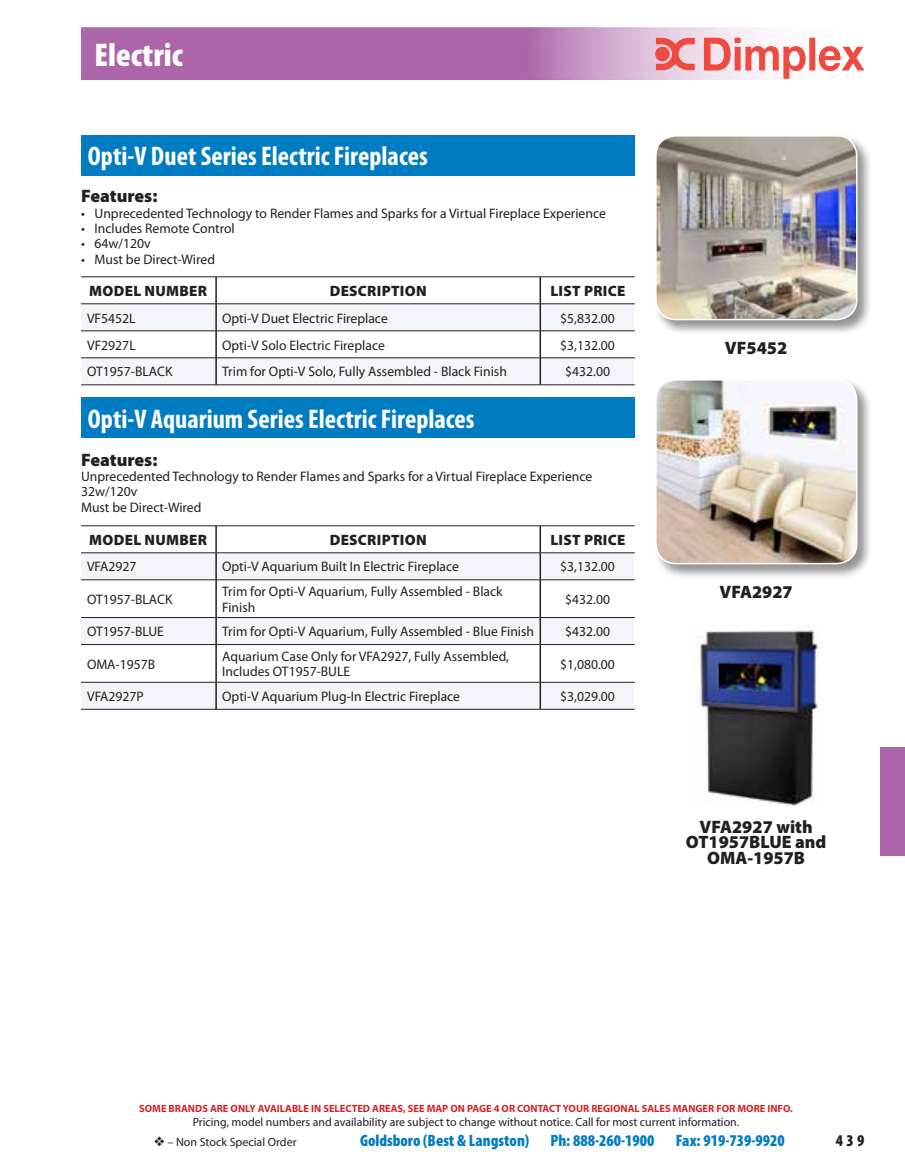
<style>
.page{position:relative;width:905px;height:1168px;background:#fff}
.page>*{position:absolute;margin:0;border:0;box-sizing:border-box;transform-origin:0 0}
.t1{font:900 condensed 33px "Myriad Pro";color:#fff}
.t2{font:700 condensed 27px "Myriad Pro";color:#fff}
.t3{font:900 18px/15.3px "Myriad Pro";color:#231f20;text-align:center}
.t4{font:900 condensed 16.5px "Myriad Pro";color:#007cc2}
.t5{font:900 condensed 16.5px "Myriad Pro";color:#231f20}
.t6{font:900 15px "Myriad Pro";letter-spacing:.02em;color:#231f20}
.t7{font:13.8px/15.3px "Myriad Pro";color:#231f20}
.t8{font:12px "Myriad Pro";color:#231f20}
.t9{font:700 10.5px "Myriad Pro";color:#d1232a}
</style>
<div class="page">
<div style="left:81px;top:135px;width:553px;height:41px;background:#007cc2"></div>
<div style="left:81px;top:304px;width:553px;height:80px;background:#f2f6fb"></div>
<svg style="left:81px;top:331px;width:553px;height:26px"></svg>
<hr style="left:81px;top:276px;width:135px;height:1px;background:#231f20">
<hr style="left:216px;top:276px;width:324px;height:1px;background:#231f20">
<hr style="left:540px;top:276px;width:94px;height:1px;background:#231f20">
<hr style="left:81px;top:303px;width:135px;height:1px;background:#231f20">
<hr style="left:216px;top:303px;width:324px;height:1px;background:#231f20">
<hr style="left:540px;top:303px;width:94px;height:1px;background:#231f20">
<hr style="left:81px;top:330px;width:135px;height:1px;background:#231f20">
<hr style="left:216px;top:330px;width:324px;height:1px;background:#231f20">
<hr style="left:540px;top:330px;width:94px;height:1px;background:#231f20">
<hr style="left:81px;top:357px;width:135px;height:1px;background:#231f20">
<hr style="left:216px;top:357px;width:324px;height:1px;background:#231f20">
<hr style="left:540px;top:357px;width:94px;height:1px;background:#231f20">
<hr style="left:81px;top:384px;width:135px;height:1px;background:#231f20">
<hr style="left:216px;top:384px;width:324px;height:1px;background:#231f20">
<hr style="left:540px;top:384px;width:94px;height:1px;background:#231f20">
<hr style="left:215px;top:277px;width:2px;height:27px;background:#231f20">
<hr style="left:539px;top:277px;width:2px;height:27px;background:#231f20">
<hr style="left:215px;top:304px;width:2px;height:27px;background:#231f20">
<hr style="left:539px;top:304px;width:2px;height:27px;background:#231f20">
<hr style="left:215px;top:331px;width:2px;height:27px;background:#231f20">
<hr style="left:539px;top:331px;width:2px;height:27px;background:#231f20">
<hr style="left:215px;top:358px;width:2px;height:27px;background:#231f20">
<hr style="left:539px;top:358px;width:2px;height:27px;background:#231f20">
<div style="left:81px;top:397px;width:553px;height:41px;background:#007cc2"></div>
<div style="left:81px;top:553px;width:553px;height:156px;background:#f2f6fb"></div>
<svg style="left:81px;top:580px;width:553px;height:102px"></svg>
<hr style="left:81px;top:525px;width:135px;height:1px;background:#231f20">
<hr style="left:216px;top:525px;width:324px;height:1px;background:#231f20">
<hr style="left:540px;top:525px;width:94px;height:1px;background:#231f20">
<hr style="left:81px;top:552px;width:135px;height:1px;background:#231f20">
<hr style="left:216px;top:552px;width:324px;height:1px;background:#231f20">
<hr style="left:540px;top:552px;width:94px;height:1px;background:#231f20">
<hr style="left:81px;top:579px;width:135px;height:1px;background:#231f20">
<hr style="left:216px;top:579px;width:324px;height:1px;background:#231f20">
<hr style="left:540px;top:579px;width:94px;height:1px;background:#231f20">
<hr style="left:81px;top:617px;width:135px;height:1px;background:#231f20">
<hr style="left:216px;top:617px;width:324px;height:1px;background:#231f20">
<hr style="left:540px;top:617px;width:94px;height:1px;background:#231f20">
<hr style="left:81px;top:644px;width:135px;height:1px;background:#231f20">
<hr style="left:216px;top:644px;width:324px;height:1px;background:#231f20">
<hr style="left:540px;top:644px;width:94px;height:1px;background:#231f20">
<hr style="left:81px;top:682px;width:135px;height:1px;background:#231f20">
<hr style="left:216px;top:682px;width:324px;height:1px;background:#231f20">
<hr style="left:540px;top:682px;width:94px;height:1px;background:#231f20">
<hr style="left:81px;top:709px;width:135px;height:1px;background:#231f20">
<hr style="left:216px;top:709px;width:324px;height:1px;background:#231f20">
<hr style="left:540px;top:709px;width:94px;height:1px;background:#231f20">
<hr style="left:215px;top:526px;width:2px;height:27px;background:#231f20">
<hr style="left:539px;top:526px;width:2px;height:27px;background:#231f20">
<hr style="left:215px;top:553px;width:2px;height:27px;background:#231f20">
<hr style="left:539px;top:553px;width:2px;height:27px;background:#231f20">
<hr style="left:215px;top:580px;width:2px;height:37px;background:#231f20">
<hr style="left:539px;top:580px;width:2px;height:37px;background:#231f20">
<hr style="left:215px;top:618px;width:2px;height:26px;background:#231f20">
<hr style="left:539px;top:618px;width:2px;height:26px;background:#231f20">
<hr style="left:215px;top:645px;width:2px;height:37px;background:#231f20">
<hr style="left:539px;top:645px;width:2px;height:37px;background:#231f20">
<hr style="left:215px;top:682px;width:2px;height:27px;background:#231f20">
<hr style="left:539px;top:682px;width:2px;height:27px;background:#231f20">
<div style="left:653px;top:134px;width:219px;height:201px;background:#231f20;opacity:.49"></div>
<img style="left:655px;top:136px;width:201px;height:184px">
<div style="left:655px;top:135px;width:202px;height:185px;border:2px solid #fff;border-radius:20px"></div>
<div style="left:653px;top:377px;width:219px;height:202px;background:#231f20;opacity:.49"></div>
<img style="left:655px;top:380px;width:201px;height:183px">
<div style="left:655px;top:379px;width:202px;height:185px;border:2px solid #fff;border-radius:20px"></div>
<img style="left:693px;top:626px;width:126px;height:179px">
<div style="left:655px;top:623px;width:202px;height:185px;border:2px solid #fff;border-radius:20px"></div>
<svg style="left:81px;top:27px;width:735px;height:53px;background:#b778b3"></svg>
<svg style="left:655px;top:38px;width:209px;height:41px"></svg>
<div style="left:879px;top:747px;width:25px;height:108px;background:#ad65a9"></div>
<h1 class="t1" style="left:94px;top:34px;width:90px">Electric</h1>
<h2 class="t2" style="left:88px;top:140px;width:341px">Opti-V Duet Series Electric Fireplaces</h2>
<h3 class="t3" style="left:81px;top:188px;width:78px">Features:</h3>
<p class="t7" style="left:81px;top:205px;width:526px">• Unprecedented Technology to Render Flames and Sparks for a Virtual Fireplace Experience</p>
<p class="t7" style="left:81px;top:220px;width:155px">• Includes Remote Control</p>
<p class="t7" style="left:81px;top:236px;width:71px">• 64w/ 120v</p>
<p class="t7" style="left:81px;top:251px;width:135px">• Must be Direct-Wired</p>
<p class="t6" style="left:89px;top:281px;width:119px">MODEL NUMBER</p>
<p class="t6" style="left:330px;top:281px;width:98px">DESCRIPTION</p>
<p class="t6" style="left:550px;top:281px;width:77px">LIST PRICE</p>
<p class="t7" style="left:87px;top:310px;width:50px">VF5452L</p>
<p class="t7" style="left:222px;top:310px;width:167px">Opti-V Duet Electric Fireplace</p>
<p class="t7" style="left:560px;top:310px;width:56px">$5,832.00</p>
<p class="t7" style="left:87px;top:337px;width:50px">VF2927L</p>
<p class="t7" style="left:222px;top:337px;width:164px">Opti-V Solo Electric Fireplace</p>
<p class="t7" style="left:560px;top:337px;width:56px">$3,132.00</p>
<p class="t7" style="left:87px;top:364px;width:87px">OT1957-BLACK</p>
<p class="t7" style="left:222px;top:364px;width:286px">Trim for Opti-V Solo, Fully Assembled - Black Finish</p>
<p class="t7" style="left:565px;top:364px;width:46px">$432.00</p>
<h2 class="t2" style="left:88px;top:402px;width:388px">Opti-V Aquarium Series Electric Fireplaces</h2>
<h3 class="t3" style="left:81px;top:451px;width:78px">Features:</h3>
<p class="t7" style="left:81px;top:468px;width:513px">Unprecedented Technology to Render Flames and Sparks for a Virtual Fireplace Experience<br>32w/120v<br>Must be Direct-Wired</p>
<p class="t6" style="left:89px;top:530px;width:119px">MODEL NUMBER</p>
<p class="t6" style="left:330px;top:530px;width:98px">DESCRIPTION</p>
<p class="t6" style="left:550px;top:530px;width:77px">LIST PRICE</p>
<p class="t7" style="left:87px;top:559px;width:51px">VFA2927</p>
<p class="t7" style="left:222px;top:559px;width:238px">Opti-V Aquarium Built In Electric Fireplace</p>
<p class="t7" style="left:560px;top:559px;width:56px">$3,132.00</p>
<p class="t7" style="left:87px;top:591px;width:87px">OT1957-BLACK</p>
<p class="t7" style="left:222px;top:584px;width:282px">Trim for Opti-V Aquarium, Fully Assembled - Black<br>Finish</p>
<p class="t7" style="left:565px;top:591px;width:46px">$432.00</p>
<p class="t7" style="left:87px;top:624px;width:78px">OT1957-BLUE</p>
<p class="t7" style="left:222px;top:624px;width:313px">Trim for Opti-V Aquarium, Fully Assembled - Blue Finish</p>
<p class="t7" style="left:565px;top:624px;width:46px">$432.00</p>
<p class="t7" style="left:87px;top:656px;width:70px">OMA-1957B</p>
<p class="t7" style="left:222px;top:648px;width:288px">Aquarium Case Only for VFA2927, Fully Assembled,<br>Includes OT1957-BULE</p>
<p class="t7" style="left:560px;top:656px;width:56px">$1,080.00</p>
<p class="t7" style="left:87px;top:688px;width:58px">VFA2927P</p>
<p class="t7" style="left:222px;top:688px;width:239px">Opti-V Aquarium Plug-In Electric Fireplace</p>
<p class="t7" style="left:560px;top:688px;width:56px">$3,029.00</p>
<h3 class="t3" style="left:725px;top:340px;width:64px">VF5452</h3>
<h3 class="t3" style="left:719px;top:584px;width:75px">VFA2927</h3>
<h3 class="t3" style="left:686px;top:818px;width:142px">VFA2927 with<br>OT1957BLUE and<br>OMA-1957B</h3>
<p class="t9" style="left:139px;top:1102px;width:655px">SOME BRANDS ARE ONLY AVAILABLE IN SELECTED AREAS, SEE MAP ON PAGE 4 OR CONTACT YOUR REGIONAL SALES MANGER FOR MORE INFO.</p>
<p class="t8" style="left:193px;top:1115px;width:547px">Pricing, model numbers and availability are subject to change without notice. Call for most current information.</p>
<p class="t8" style="left:154px;top:1134px;width:144px">❖ – Non Stock Special Order</p>
<p class="t4" style="left:360px;top:1130px;width:171px">Goldsboro (Best &amp; Langston)</p>
<p class="t4" style="left:550px;top:1130px;width:106px">Ph: 888-260-1900</p>
<p class="t4" style="left:675px;top:1130px;width:111px">Fax: 919-739-9920</p>
<p class="t5" style="left:835px;top:1130px;width:30px">439</p>
</div>
